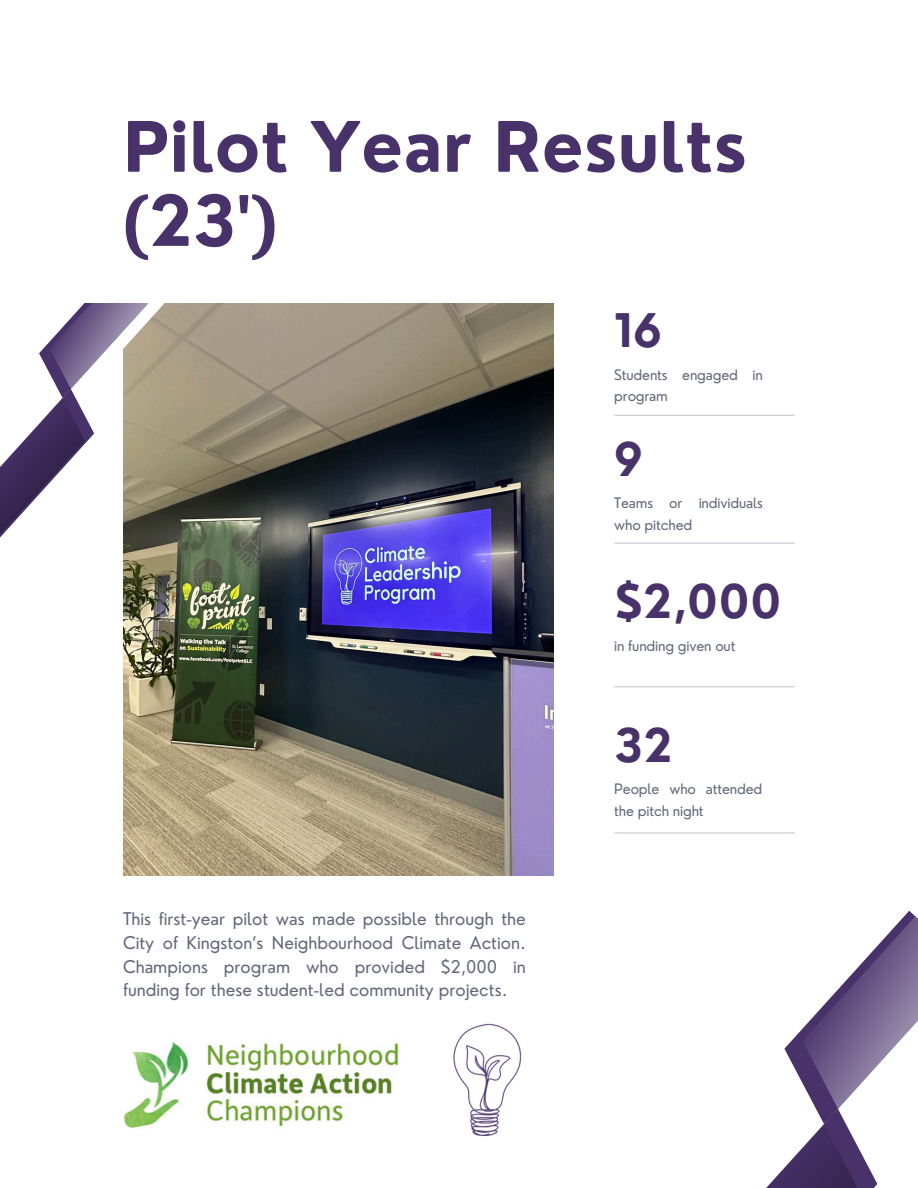
<style>
.page{position:relative;width:918px;height:1188px;background:#fff}
.page>*{position:absolute;margin:0;border:0;box-sizing:border-box;transform-origin:0 0}
.t1{font:700 67.8px/74.1px "Nourd";color:#49326a}
.t2{font:700 45.15px "Nourd";color:#49326a}
.t3{font:17.1px/23.7px "Nourd";color:#61697b;text-align:justify}
.t4{font:14.1px/21.1px "Nourd";letter-spacing:-.01em;color:#61697b}
</style>
<div class="page">
<img style="left:123px;top:303px;width:431px;height:573px">
<svg style="left:148px;top:303px;width:57px;height:336px"></svg>
<svg style="left:0;top:303px;width:148px;height:336px"></svg>
<hr style="left:615px;top:415px;width:179px;height:1px;background:#6c7382">
<hr style="left:615px;top:543px;width:179px;height:1px;background:#6c7382">
<hr style="left:615px;top:686px;width:179px;height:1px;background:#6c7382">
<hr style="left:615px;top:832px;width:179px;height:2px;background:#6c7382">
<svg style="left:766px;top:911px;width:152px;height:277px"></svg>
<img style="left:123px;top:1042px;width:276px;height:86px">
<img style="left:453px;top:1023px;width:69px;height:114px">
<p class="t1" style="left:123px;top:109px;width:626px">Pilot Year Results (23')</p>
<p class="t2" style="left:614px;top:302px;width:50px">16</p>
<p class="t4" style="left:614px;top:364px;width:150px">Students engaged in program</p>
<p class="t2" style="left:614px;top:431px;width:31px">9</p>
<p class="t4" style="left:614px;top:493px;width:150px">Teams or individuals who pitched</p>
<p class="t2" style="left:614px;top:573px;width:169px">$2,000</p>
<p class="t4" style="left:614px;top:635px;width:123px">in funding given out</p>
<h2 class="t2" style="left:614px;top:717px;width:60px">32</h2>
<p class="t3" style="left:123px;top:907px;width:404px">This first-year pilot was made possible through the City of Kingston’s Neighbourhood Climate Action.<br>Champions program who provided $2,000 in funding for these student-led community projects.</p>
<h3 class="t4" style="left:614px;top:779px;width:150px">People who attended the pitch night</h3>
</div>
